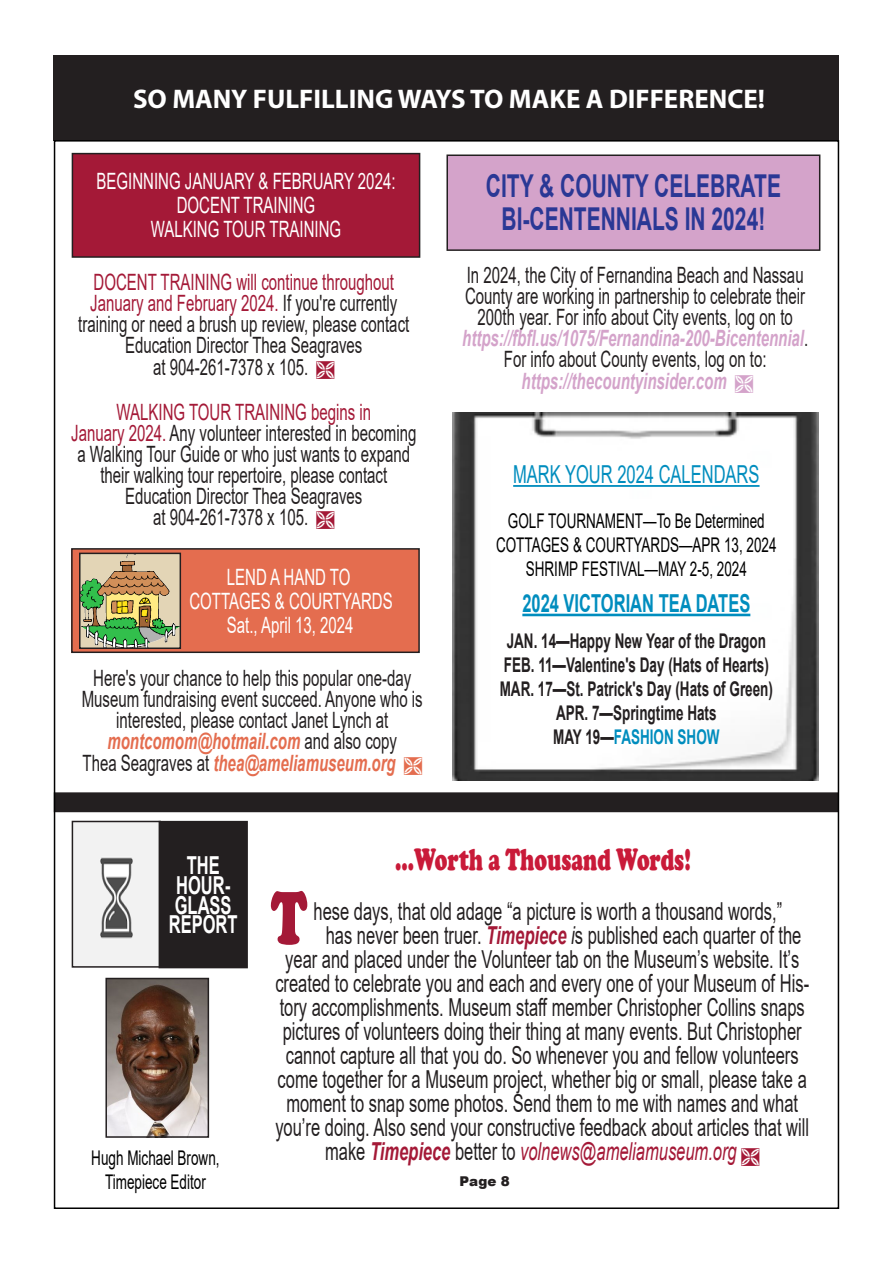
<style>
.page{position:relative;width:893px;height:1263px;background:#fff}
.page>*{position:absolute;margin:0;border:0;box-sizing:border-box;transform-origin:0 0}
.Title_2{font:900 78px "Cooper";color:#a41937;scale:.67 1}
.Title_2-2{font:700 31.5px/33px "Arial";color:#2a3895;text-align:center;scale:.67 1}
.Title_2-3{font:900 31.5px "Cooper";color:#c91a39;scale:.67 1}
.Title_2-4{font:700 27px "Myriad Pro";color:#fff}
.Title_2-5{font:24.75px "Arial";color:#231f20;scale:.67 1}
.Title_2-6{font:italic 24.75px "Arial";color:#a41937;scale:.67 1}
.Title_2-7{font:24.75px "Arial";color:#008dbe;scale:.67 1}
.Title_2-8{font:700 24.75px "Arial";color:#008dbe;scale:.67 1}
.Title_2-9{font:700 24.75px/19.8px "Arial";color:#fff;text-align:center;scale:.67 1}
.Title_2-10{font:22.5px/21px "Arial";color:#231f20;text-align:center;scale:.67 1}
.Title_2-11{font:22.5px "Arial";color:#fff;scale:.67 1}
.Title_2-12{font:22.5px "Arial";color:#a41937;scale:.67 1}
.Title_2-13{font:italic 700 22.5px/21.6px "Arial";color:#e46d4f;text-align:right;scale:.67 1}
.Title_2-14{font:700 20.25px "Arial";color:#231f20;scale:.67 1}
.Title_2-15{font:20.25px "Arial";color:#000;scale:.67 1}
.Title_2-16{font:700 20.25px "Arial";color:#008dbe;scale:.67 1}
.Title_2-17{font:900 13.5px "Arial";color:#231f20}
.s1{color:#231f20}
.s2{color:#a41937}
.s3{font-weight:400;font-style:normal;color:#231f20}
.s4{font-weight:700;font-style:italic;color:#d4a3ca}
.s5{font-weight:700;font-style:italic;color:#a41937}
.s6{font-style:italic}
.s7{font-style:normal;color:#231f20}
.s8{font-weight:700}
</style>
<div class="page">
<div style="left:55px;top:793px;width:783px;height:18px;background:#231f20"></div>
<div style="left:54px;top:792px;width:785px;height:20px;border:2px solid #231f20"></div>
<img style="left:75px;top:824px;width:83px;height:141px">
<div style="left:72px;top:821px;width:89px;height:147px;border:2px solid #231f20"></div>
<div style="left:159px;top:822px;width:88px;height:145px;background:#231f20"></div>
<div style="left:159px;top:821px;width:89px;height:147px;border:2px solid #231f20"></div>
<img style="left:108px;top:981px;width:98px;height:154px">
<div style="left:105px;top:978px;width:104px;height:160px;border:2px solid #231f20"></div>
<div style="left:54px;top:55px;width:785px;height:85px;background:#231f20"></div>
<div style="left:72px;top:154px;width:348px;height:103px;background:#a41937"></div>
<div style="left:72px;top:153px;width:348px;height:105px;border:2px solid #231f20"></div>
<div style="left:447px;top:155px;width:373px;height:95px;background:#d4a3ca"></div>
<div style="left:446px;top:154px;width:374px;height:97px;border:2px solid #231f20"></div>
<div style="left:72px;top:549px;width:347px;height:103px;background:#e46d4f"></div>
<div style="left:71px;top:548px;width:349px;height:105px;border:2px solid #231f20"></div>
<img style="left:82px;top:556px;width:96px;height:90px">
<div style="left:79px;top:553px;width:102px;height:96px;border:2px solid #231f20"></div>
<img style="left:452px;top:413px;width:366px;height:367px">
<hr style="left:513px;top:485px;width:246px;height:2px;background:#008dbe">
<hr style="left:522px;top:614px;width:228px;height:2px;background:#008dbe">
<p class="Title_2-4" style="left:133px;top:81px;width:634px">SO MANY FULFILLING WAYS TO MAKE A DIFFERENCE!</p>
<p class="Title_2-11" style="left:96px;top:166px;width:448px">BEGINNING JANUARY &amp; FEBRUARY 2024:</p>
<p class="Title_2-11" style="left:177px;top:190px;width:208px">DOCENT TRAINING</p>
<p class="Title_2-11" style="left:151px;top:214px;width:286px">WALKING TOUR TRAINING</p>
<p class="Title_2-12" style="left:94px;top:267px;width:450px">DOCENT TRAINING will continue throughout</p>
<p class="Title_2-12" style="left:90px;top:288px;width:460px">January and February 2024. <span class="s1">If you're currently</span></p>
<p class="Title_2-10" style="left:78px;top:314px;width:496px">training or need a brush up review, please contact<br>Education Director Thea Seagraves</p>
<p class="Title_2-10" style="left:153px;top:356px;width:233px">at 904-261-7378 x 105.</p>
<p class="Title_2-12" style="left:117px;top:396px;width:381px">WALKING TOUR TRAINING begins in</p>
<p class="Title_2-10" style="left:71px;top:422px;width:517px"><span class="s2">January 2024.</span> Any volunteer interested in becoming a Walking Tour Guide or who just wants to expand their walking tour repertoire, please contact Education Director Thea Seagraves</p>
<p class="Title_2-10" style="left:153px;top:507px;width:233px">at 904-261-7378 x 105.</p>
<p class="Title_2-11" style="left:227px;top:561px;width:186px">LEND A HAND TO</p>
<p class="Title_2-11" style="left:189px;top:585px;width:305px">COTTAGES &amp; COURTYARDS</p>
<p class="Title_2-11" style="left:227px;top:609px;width:191px">Sat., April 13, 2024</p>
<p class="Title_2-10" style="left:82px;top:668px;width:510px">Here's your chance to help this popular one-day<br>Museum fundraising event succeed. Anyone who is interested, please contact Janet Lynch at</p>
<p class="Title_2-13" style="left:83px;top:731px;width:471px">montcomom@hotmail.com <span class="s3">and also copy<br>Thea Seagraves at</span> thea@ameliamuseum.org</p>
<p class="Title_2-2" style="left:486px;top:170px;width:442px">CITY &amp; COUNTY CELEBRATE<br>BI-CENTENNIALS IN 2024!</p>
<p class="Title_2-10" style="left:462px;top:265px;width:518px">In 2024, the City of Fernandina Beach and Nassau County are working in partnership to celebrate their 200th year. For info about City events, log on to <span class="s4">https://fbfl.us/1075/Fernandina-200-Bicentennial</span>.</p>
<p class="Title_2-10" style="left:522px;top:349px;width:367px;line-height:21.6px;text-align:left;text-indent:-18px">For info about County events, log on to: <span class="s4">https://thecountyinsider.com</span></p>
<p class="Title_2-7" style="left:513px;top:458px;width:369px">MARK YOUR 2024 CALENDARS</p>
<p class="Title_2-15" style="left:508px;top:507px;width:385px">GOLF TOURNAMENT—To Be Determined</p>
<p class="Title_2-15" style="left:496px;top:531px;width:420px">COTTAGES &amp; COURTYARDS—APR 13, 2024</p>
<p class="Title_2-15" style="left:526px;top:555px;width:331px">SHRIMP FESTIVAL—MAY 2-5, 2024</p>
<p class="Title_2-8" style="left:522px;top:586px;width:342px">2024 VICTORIAN TEA DATES</p>
<p class="Title_2-14" style="left:507px;top:627px;width:389px">JAN. 14—Happy New Year of the Dragon</p>
<p class="Title_2-14" style="left:504px;top:651px;width:397px">FEB. 11—Valentine's Day (Hats of Hearts)</p>
<p class="Title_2-14" style="left:500px;top:675px;width:409px">MAR. 17—St. Patrick's Day (Hats of Green)</p>
<p class="Title_2-14" style="left:556px;top:699px;width:241px">APR. 7—Springtime Hats</p>
<p class="Title_2-16" style="left:553px;top:723px;width:250px"><span class="s1">MAY 19—</span>FASHION SHOW</p>
<p class="Title_2-9" style="left:169px;top:856px;width:104px">THE<br>HOUR-<br>GLASS<br>REPORT</p>
<p class="Title_2-15" style="left:91px;top:1144px;width:193px">Hugh Michael Brown,</p>
<p class="Title_2-15" style="left:105px;top:1168px;width:152px">Timepiece Editor</p>
<p class="Title_2-3" style="left:395px;top:841px;width:443px">...Worth a Thousand Words!</p>
<p class="Title_2" style="left:271px;top:872px;width:56px">T</p>
<p class="Title_2-5" style="left:313px;top:894px;width:701px">hese days, that old adage “a picture is worth a thousand words,”</p>
<p class="Title_2-5" style="left:326px;top:918px;width:712px">has never been truer. <span class="s5">Timepiece</span> <span class="s6">i</span>s published each quarter of the</p>
<p class="Title_2-5" style="left:285px;top:942px;width:769px">year and placed under the Volunteer tab on the Museum’s website. It’s</p>
<p class="Title_2-5" style="left:275px;top:966px;width:798px">created to celebrate you and each and every one of your Museum of His-</p>
<p class="Title_2-5" style="left:280px;top:990px;width:785px">tory accomplishments. Museum staff member Christopher Collins snaps</p>
<p class="Title_2-5" style="left:283px;top:1014px;width:776px">pictures of volunteers doing their thing at many events. But Christopher</p>
<p class="Title_2-5" style="left:286px;top:1038px;width:767px">cannot capture all that you do. So whenever you and fellow volunteers</p>
<p class="Title_2-5" style="left:278px;top:1062px;width:791px">come together for a Museum project, whether big or small, please take a</p>
<p class="Title_2-5" style="left:286px;top:1086px;width:765px">moment to snap some photos. Send them to me with names and what</p>
<p class="Title_2-5" style="left:275px;top:1110px;width:798px">you’re doing. Also send your constructive feedback about articles that will</p>
<p class="Title_2-6" style="left:325px;top:1135px;width:616px"><span class="s7">make</span> <span class="s8">Timepiece</span> <span class="s7">better to</span> volnews@ameliamuseum.org</p>
<p class="Title_2-17" style="left:460px;top:1171px;width:52px">Page 8</p>
</div>
